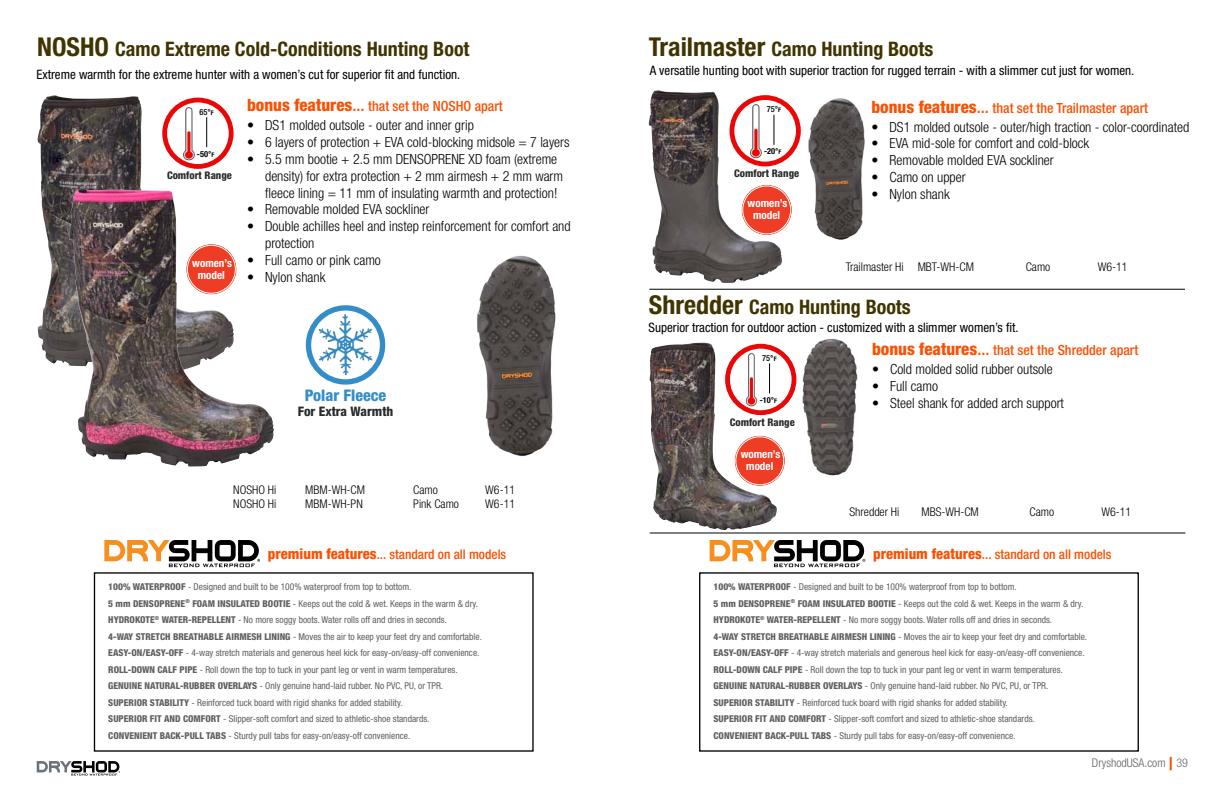
<style>
.page{position:relative;width:1224px;height:792px;background:#fff}
.page>*{position:absolute;margin:0;border:0;box-sizing:border-box;transform-origin:0 0}
.t1{font:700 condensed 20px "Helvetica Neue";color:#403400}
.t2{font:800 condensed 16px "Helvetica Neue";color:#338dc9}
.t3{font:300 condensed 14px/16.8px "Helvetica Neue";color:#000}
.t4{font:500 condensed 14px "Helvetica Neue";color:#fd4f00}
.t5{font:500 condensed 13.4px "Helvetica Neue";color:#fd4f00}
.t6{font:800 condensed 13.1px "Helvetica Neue";color:#2a2c2c}
.t7{font:condensed 13px "Helvetica Neue";color:#000}
.t8{font:300 condensed 12px "Helvetica Neue";color:#000}
.t9{font:300 condensed 12px "Helvetica Neue";color:#5f6062}
.t10{font:700 condensed 11.1px/12.1px "Helvetica Neue";color:#fff;text-align:center}
.t11{font:800 condensed 10.5px "Helvetica Neue";color:#2a2c2c}
.t12{font:condensed 9.5px/16.5px "Helvetica Neue";color:#5f6062}
.t13{font:700 condensed 8.3px "Helvetica Neue";color:#000}
.t14{font:500 condensed 8.3px "Helvetica Neue";color:#000}
.s1{font-size:26px}
.s2{font-weight:700}
.s3{font-weight:700;font-size:6.3px}
.s4{font-size:6.3px}
.s5{font-weight:800;font-size:17px}
.s6{font-size:17px}
.s7{font-weight:800;font-size:14.7px}
.s8{font-weight:800}
.s9{color:#6b6c6f}
</style>
<div class="page">
<svg style="left:37px;top:761px;width:83px;height:15px"></svg>
<svg style="left:1170px;top:757px;width:2px;height:13px"></svg>
<img style="left:37px;top:96px;width:105px;height:269px">
<img style="left:477px;top:255px;width:79px;height:201px">
<div style="left:162px;top:98px;width:72px;height:71px;border:5px solid #e90707;border-radius:50%"></div>
<img style="left:180px;top:104px;width:15px;height:58px">
<hr style="left:206px;top:117px;width:1px;height:30px;background:#000">
<svg style="left:104px;top:540px;width:156px;height:27px"></svg>
<img style="left:310px;top:309px;width:72px;height:71px">
<div style="left:306px;top:305px;width:79px;height:80px;border:5px solid #338dc9;border-radius:50%"></div>
<img style="left:69px;top:188px;width:205px;height:279px">
<img style="left:649px;top:90px;width:67px;height:192px">
<img style="left:808px;top:98px;width:57px;height:142px">
<div style="left:742px;top:185px;width:50px;height:50px;background:#ef3c24;border-radius:50%"></div>
<div style="left:740px;top:183px;width:53px;height:54px;border:1px solid #fff;border-radius:50%"></div>
<div style="left:743px;top:186px;width:48px;height:48px;border:1px solid #fff;border-radius:50%"></div>
<img style="left:650px;top:343px;width:105px;height:187px">
<div style="left:735px;top:436px;width:50px;height:50px;background:#ef3c24;border-radius:50%"></div>
<div style="left:733px;top:434px;width:53px;height:53px;border:1px solid #fff;border-radius:50%"></div>
<div style="left:736px;top:437px;width:48px;height:48px;border:1px solid #fff;border-radius:50%"></div>
<div style="left:730px;top:95px;width:71px;height:71px;border:5px solid #e90707;border-radius:50%"></div>
<img style="left:747px;top:102px;width:15px;height:58px">
<hr style="left:774px;top:115px;width:1px;height:30px;background:#000">
<svg style="left:710px;top:540px;width:155px;height:27px"></svg>
<img style="left:802px;top:338px;width:56px;height:138px">
<div style="left:725px;top:344px;width:71px;height:71px;border:5px solid #e90707;border-radius:50%"></div>
<img style="left:742px;top:350px;width:16px;height:59px">
<hr style="left:769px;top:363px;width:1px;height:30px;background:#000">
<hr style="left:649px;top:289px;width:536px;height:1px;background:#000">
<hr style="left:650px;top:533px;width:535px;height:1px;background:#000">
<h1 class="t1" style="left:37px;top:37px;width:434px"><span class="s1">NOSHO</span> Camo Extreme Cold-Conditions Hunting Boot</h1>
<h3 class="t7" style="left:36px;top:67px;width:425px">Extreme warmth for the extreme hunter with a women’s cut for superior fit and function.</h3>
<p class="t14" style="left:199px;top:107px;width:16px">65<span class="s2">°</span><span class="s3">F</span></p>
<p class="t13" style="left:197px;top:149px;width:19px">-50°<span class="s4">F</span></p>
<p class="t11" style="left:167px;top:169px;width:66px">Comfort Range</p>
<p class="t10" style="left:192px;top:257px;width:41px">women’s model</p>
<h3 class="t4" style="left:247px;top:98px;width:257px"><span class="s5">bonus features</span><span class="s6">...</span> that set the NOSHO apart</h3>
<h3 class="t3" style="left:247px;top:117px;width:228px">• DS1 molded outsole - outer and inner grip</h3>
<h3 class="t3" style="left:247px;top:134px;width:324px">• 6 layers of protection + EVA cold-blocking midsole = 7 layers</h3>
<h3 class="t3" style="left:265px;top:150px;width:300px;text-indent:-18px">• 5.5 mm bootie + 2.5 mm DENSOPRENE XD foam (extreme density) for extra protection + 2 mm airmesh + 2 mm warm fleece lining = 11 mm of insulating warmth and protection!</h3>
<h3 class="t3" style="left:247px;top:201px;width:184px">• Removable molded EVA sockliner</h3>
<h3 class="t3" style="left:265px;top:218px;width:307px;text-indent:-18px">• Double achilles heel and instep reinforcement for comfort and protection</h3>
<h3 class="t3" style="left:247px;top:251px;width:135px">• Full camo or pink camo</h3>
<h3 class="t3" style="left:247px;top:268px;width:80px">• Nylon shank</h3>
<h2 class="t2" style="left:305px;top:386px;width:83px">Polar Fleece</h2>
<h3 class="t6" style="left:298px;top:403px;width:97px">For Extra Warmth</h3>
<p class="t8" style="left:233px;top:483px;width:45px">NOSHO Hi</p>
<p class="t8" style="left:305px;top:483px;width:61px">MBM-WH-CM</p>
<p class="t8" style="left:413px;top:483px;width:26px">Camo</p>
<p class="t8" style="left:485px;top:483px;width:31px">W6-11</p>
<p class="t8" style="left:233px;top:497px;width:45px">NOSHO Hi</p>
<p class="t8" style="left:305px;top:497px;width:59px">MBM-WH-PN</p>
<p class="t8" style="left:413px;top:497px;width:47px">Pink Camo</p>
<p class="t8" style="left:485px;top:497px;width:31px">W6-11</p>
<h3 class="t5" style="left:268px;top:547px;width:240px"><span class="s7">premium features</span>... standard on all models</h3>
<p class="t12" style="left:108px;top:578px;width:375px"><span class="s8">100% WATERPROOF</span> - Designed and built to be 100% waterproof from top to bottom.<br><span class="s8">5 mm DENSOPRENE</span><sup>®</sup> <span class="s8">FOAM INSULATED BOOTIE</span> - Keeps out the cold &amp; wet. Keeps in the warm &amp; dry.<br><span class="s8">HYDROKOTE</span><sup>®</sup> <span class="s8">WATER-REPELLENT</span> - No more soggy boots. Water rolls off and dries in seconds.<br><span class="s8">4-WAY STRETCH BREATHABLE AIRMESH LINING</span> - Moves the air to keep your feet dry and comfortable.<br><span class="s8">EASY-ON/EASY-OFF</span> - 4-way stretch materials and generous heel kick for easy-on/easy-off convenience.<br><span class="s8">ROLL-DOWN CALF PIPE</span> - Roll down the top to tuck in your pant leg or vent in warm temperatures.<br><span class="s8">GENUINE NATURAL-RUBBER OVERLAYS</span> - Only genuine hand-laid rubber. No PVC, PU, or TPR.<br><span class="s8">SUPERIOR STABILITY</span> - Reinforced tuck board with rigid shanks for added stability.<br><span class="s8">SUPERIOR FIT AND COMFORT</span> - Slipper-soft comfort and sized to athletic-shoe standards.<br><span class="s8">CONVENIENT BACK-PULL TABS</span> - Sturdy pull tabs for easy-on/easy-off convenience.</p>
<h1 class="t1" style="left:649px;top:37px;width:286px"><span class="s1">Trailmaster</span> Camo Hunting Boots</h1>
<h3 class="t7" style="left:650px;top:63px;width:486px">A versatile hunting boot with superior traction for rugged terrain - with a slimmer cut just for women.</h3>
<p class="t14" style="left:767px;top:104px;width:16px">75<span class="s2">°</span><span class="s3">F</span></p>
<h3 class="t4" style="left:871px;top:100px;width:278px"><span class="s5">bonus features</span><span class="s6">...</span> that set the Trailmaster apart</h3>
<p class="t13" style="left:764px;top:146px;width:19px">-20°<span class="s4">F</span></p>
<p class="t11" style="left:734px;top:167px;width:66px">Comfort Range</p>
<h3 class="t3" style="left:871px;top:118px;width:319px">• DS1 molded outsole - outer/high traction - color-coordinated</h3>
<h3 class="t3" style="left:871px;top:135px;width:219px">• EVA mid-sole for comfort and cold-block</h3>
<h3 class="t3" style="left:871px;top:152px;width:184px">• Removable molded EVA sockliner</h3>
<h3 class="t3" style="left:871px;top:169px;width:96px">• Camo on upper</h3>
<h3 class="t3" style="left:871px;top:185px;width:80px">• Nylon shank</h3>
<p class="t10" style="left:748px;top:197px;width:41px">women’s model</p>
<p class="t8" style="left:846px;top:260px;width:130px">Trailmaster Hi MBT-WH-CM</p>
<p class="t8" style="left:1026px;top:260px;width:26px">Camo</p>
<p class="t8" style="left:1098px;top:260px;width:31px">W6-11</p>
<h1 class="t1" style="left:649px;top:295px;width:263px"><span class="s1">Shredder</span> Camo Hunting Boots</h1>
<h3 class="t7" style="left:649px;top:320px;width:371px">Superior traction for outdoor action - customized with a slimmer women’s fit.</h3>
<p class="t14" style="left:762px;top:353px;width:16px">75<span class="s2">°</span><span class="s3">F</span></p>
<p class="t13" style="left:760px;top:395px;width:19px">-10°<span class="s4">F</span></p>
<p class="t11" style="left:730px;top:415px;width:66px">Comfort Range</p>
<p class="t10" style="left:741px;top:448px;width:41px">women’s model</p>
<h3 class="t4" style="left:872px;top:342px;width:268px"><span class="s5">bonus features</span><span class="s6">...</span> that set the Shredder apart</h3>
<h3 class="t3" style="left:872px;top:361px;width:182px">• Cold molded solid rubber outsole</h3>
<h3 class="t3" style="left:872px;top:377px;width:67px">• Full camo</h3>
<h3 class="t3" style="left:872px;top:394px;width:193px">• Steel shank for added arch support</h3>
<p class="t8" style="left:849px;top:505px;width:51px">Shredder Hi</p>
<p class="t8" style="left:921px;top:505px;width:59px">MBS-WH-CM</p>
<p class="t8" style="left:1029px;top:505px;width:26px">Camo</p>
<p class="t8" style="left:1101px;top:505px;width:31px">W6-11</p>
<h3 class="t5" style="left:873px;top:547px;width:240px"><span class="s7">premium features</span>... standard on all models</h3>
<p class="t12" style="left:714px;top:578px;width:375px"><span class="s8">100% WATERPROOF</span> - Designed and built to be 100% waterproof from top to bottom.<br><span class="s8">5 mm DENSOPRENE</span><sup>®</sup> <span class="s8">FOAM INSULATED BOOTIE</span> - Keeps out the cold &amp; wet. Keeps in the warm &amp; dry.<br><span class="s8">HYDROKOTE</span><sup>®</sup> <span class="s8">WATER-REPELLENT</span> - No more soggy boots. Water rolls off and dries in seconds.<br><span class="s8">4-WAY STRETCH BREATHABLE AIRMESH LINING</span> - Moves the air to keep your feet dry and comfortable.<br><span class="s8">EASY-ON/EASY-OFF</span> - 4-way stretch materials and generous heel kick for easy-on/easy-off convenience.<br><span class="s8">ROLL-DOWN CALF PIPE</span> - Roll down the top to tuck in your pant leg or vent in warm temperatures.<br><span class="s8">GENUINE NATURAL-RUBBER OVERLAYS</span> - Only genuine hand-laid rubber. No PVC, PU, or TPR.<br><span class="s8">SUPERIOR STABILITY</span> - Reinforced tuck board with rigid shanks for added stability.<br><span class="s8">SUPERIOR FIT AND COMFORT</span> - Slipper-soft comfort and sized to athletic-shoe standards.<br><span class="s8">CONVENIENT BACK-PULL TABS</span> - Sturdy pull tabs for easy-on/easy-off convenience.</p>
<p class="t9" style="left:1092px;top:756px;width:98px">DryshodUSA.com <span class="s9">39</span></p>
</div>
